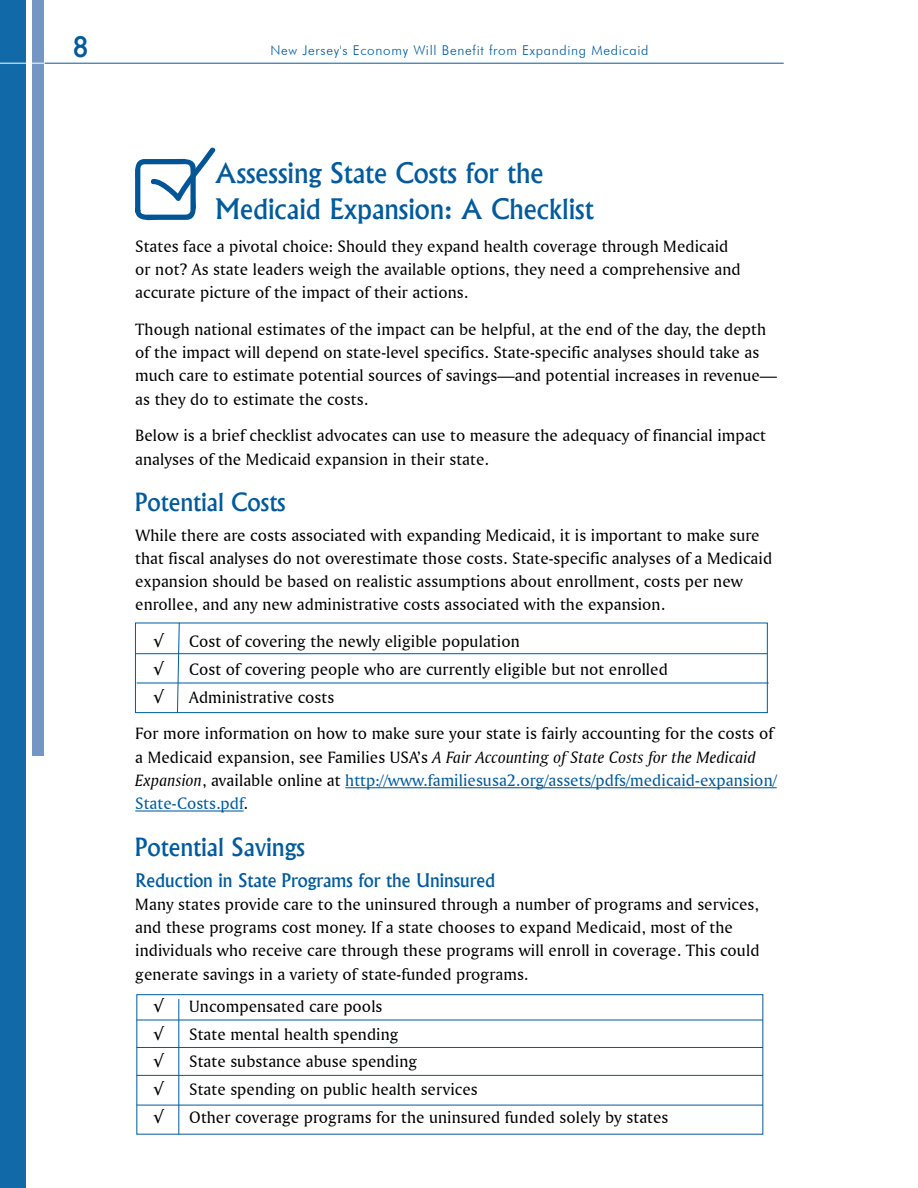
<style>
.page{position:relative;width:918px;height:1188px;background:#fff}
.page>*{position:absolute;margin:0;border:0;box-sizing:border-box;transform-origin:0 0}
.t1{font:500 27px/36.9px "Albertus";color:#005a9c}
.t2{font:500 24px "Albertus";color:#005a9c}
.t3{font:500 18px "Albertus";color:#005a9c}
.t4{font:17.25px/23.2px "Amerigo BT Roman A";letter-spacing:.005em;color:#000}
.t5{font:17.25px/23.2px "Amerigo BT Roman A";letter-spacing:.005em;color:#005a9c}
.t6{font:17.25px "Amerigo BT Italic A";letter-spacing:.005em;color:#000}
.t7{font:17.25px "Amerigo BT Bold A";color:#000}
.t8{font:300 13.5px "Futura BT";letter-spacing:.05em;color:#005a9c}
.s1{font-family:"Amerigo BT Roman A"}
.s2{font-family:"Amerigo BT Italic A";color:#000}
.s3{color:#000}
</style>
<div class="page">
<hr style="left:345px;top:787px;width:432px;height:1px;background:#005a9c">
<hr style="left:135px;top:810px;width:109px;height:2px;background:#005a9c">
<div style="left:0;top:0;width:26px;height:1188px;background:#1169a7"></div>
<div style="left:32px;top:0;width:12px;height:756px;background:#7596c5"></div>
<hr style="left:44px;top:63px;width:740px;height:1px;background:#005a9c">
<hr style="left:0;top:63px;width:44px;height:1px;background:#fff">
<svg style="left:135px;top:148px;width:80px;height:72px"></svg>
<div style="left:135px;top:623px;width:633px;height:90px;border:1px solid #005a9c"></div>
<hr style="left:135px;top:653px;width:632px;height:1px;background:#005a9c">
<hr style="left:137px;top:683px;width:632px;height:1px;background:#005a9c">
<svg style="left:177px;top:622px;width:3px;height:91px"></svg>
<div style="left:137px;top:994px;width:626px;height:140px;border:1px solid #005a9c"></div>
<hr style="left:137px;top:1020px;width:626px;height:1px;background:#005a9c">
<hr style="left:137px;top:1047px;width:626px;height:1px;background:#005a9c">
<hr style="left:137px;top:1075px;width:626px;height:1px;background:#005a9c">
<hr style="left:137px;top:1105px;width:626px;height:1px;background:#005a9c">
<hr style="left:179px;top:999px;width:1px;height:135px;background:#005a9c">
<h1 class="t1" style="left:72px;top:28px;width:18px">8</h1>
<p class="t8" style="left:270px;top:42px;width:380px">New Jersey's Economy Will Benefit from Expanding Medicaid</p>
<h1 class="t1" style="left:215px;top:154px;width:380px">Assessing State Costs for the<br>Medicaid Expansion: A Checklist</h1>
<p class="t4" style="left:135px;top:234px;width:607px">States face a pivotal choice: Should they expand health coverage through Medicaid or not? As state leaders weigh the available options, they need a comprehensive and accurate picture of the impact of their actions.</p>
<p class="t4" style="left:135px;top:317px;width:643px">Though national estimates of the impact can be helpful, at the end of the day, the depth of the impact will depend on state-level specifics. State-specific analyses should take as much care to estimate potential sources of savings—and potential increases in revenue— as they do to estimate the costs.</p>
<p class="t4" style="left:135px;top:424px;width:632px">Below is a brief checklist advocates can use to measure the adequacy of financial impact analyses of the Medicaid expansion in their state.</p>
<h2 class="t2" style="left:135px;top:488px;width:152px">Potential Costs</h2>
<p class="t4" style="left:135px;top:523px;width:638px">While there are costs associated with expanding Medicaid, it is important to make sure that fiscal analyses do not overestimate those costs. State-specific analyses of a Medicaid expansion should be based on realistic assumptions about enrollment, costs per new enrollee, and any new administrative costs associated with the expansion.</p>
<p class="t7" style="left:153px;top:631px;width:13px">√</p>
<p class="t4" style="left:189px;top:630px;width:332px">Cost of covering the newly eligible population</p>
<p class="t7" style="left:153px;top:659px;width:13px">√</p>
<p class="t4" style="left:189px;top:657px;width:480px">Cost of covering people who are currently eligible but not enrolled</p>
<p class="t7" style="left:153px;top:686px;width:13px">√</p>
<p class="t4" style="left:135px;top:678px;width:640px;line-height:36.8px;text-indent:54px">Administrative costs<br>For more information on how to make sure your state is fairly accounting for the costs of</p>
<p class="t6" style="left:135px;top:746px;width:622px"><span class="s1">a Medicaid expansion, see Families USA’s</span> A Fair Accounting of State Costs for the Medicaid</p>
<p class="t5" style="left:135px;top:768px;width:643px"><span class="s2">Expansion</span><span class="s3">, available online at</span> http://www.familiesusa2.org/assets/pdfs/medicaid-expansion/<br>State-Costs.pdf<span class="s3">.</span></p>
<h2 class="t2" style="left:135px;top:832px;width:171px">Potential Savings</h2>
<p class="t3" style="left:135px;top:869px;width:361px">Reduction in State Programs for the Uninsured</p>
<p class="t4" style="left:135px;top:892px;width:626px">Many states provide care to the uninsured through a number of programs and services, and these programs cost money. If a state chooses to expand Medicaid, most of the individuals who receive care through these programs will enroll in coverage. This could generate savings in a variety of state-funded programs.</p>
<p class="t7" style="left:153px;top:996px;width:13px">√</p>
<p class="t4" style="left:189px;top:994px;width:195px">Uncompensated care pools</p>
<p class="t7" style="left:153px;top:1023px;width:13px">√</p>
<p class="t4" style="left:189px;top:1022px;width:211px">State mental health spending</p>
<p class="t7" style="left:153px;top:1051px;width:13px">√</p>
<p class="t4" style="left:189px;top:1050px;width:229px">State substance abuse spending</p>
<p class="t7" style="left:153px;top:1079px;width:13px">√</p>
<p class="t4" style="left:189px;top:1077px;width:290px">State spending on public health services</p>
<p class="t7" style="left:153px;top:1107px;width:13px">√</p>
<p class="t4" style="left:189px;top:1105px;width:481px">Other coverage programs for the uninsured funded solely by states</p>
</div>
